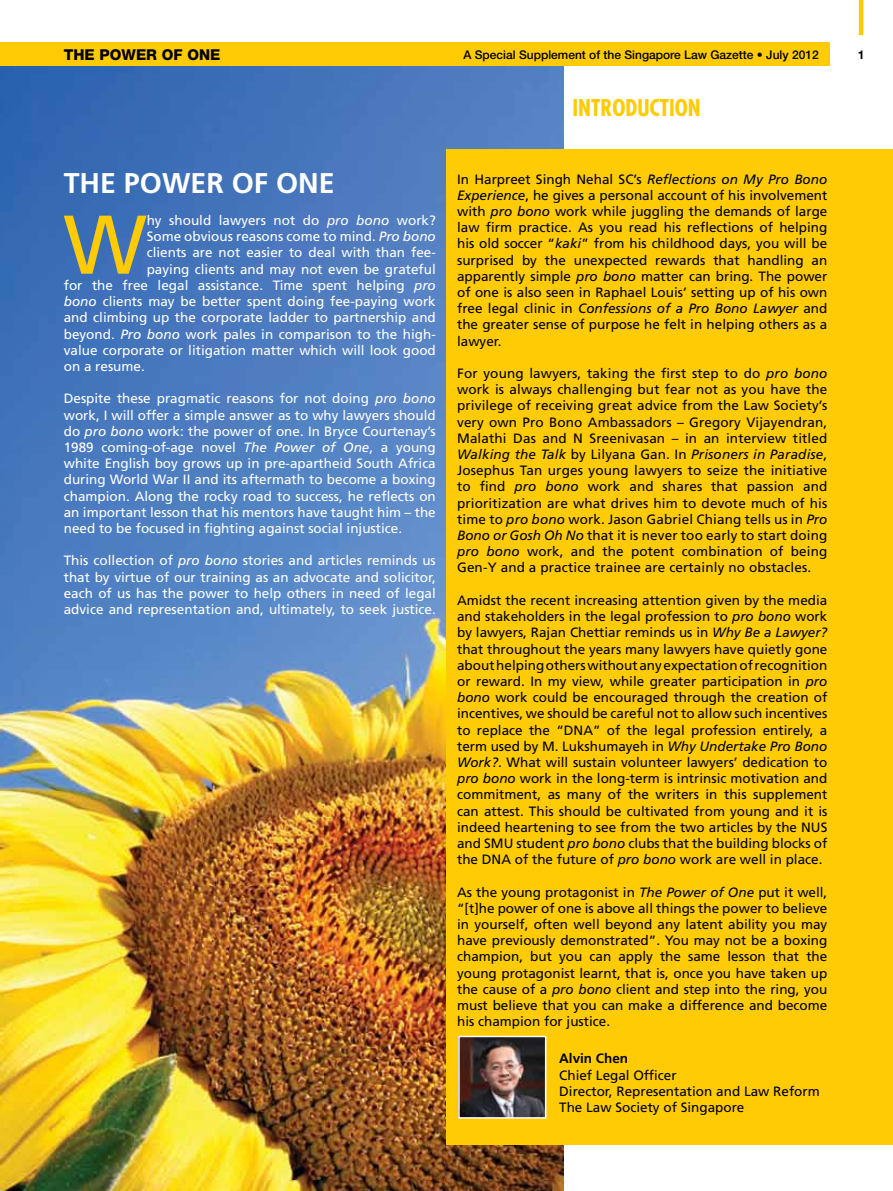
<style>
.page{position:relative;width:893px;height:1191px;background:#fff}
.page>*{position:absolute;margin:0;border:0;box-sizing:border-box;transform-origin:0 0}
.t1{font:83.1px "Frutiger LT Std";color:#ffcb05}
.t2{font:700 28.5px "Frutiger LT Std";color:#fff}
.t3{font:700 condensed 22.5px "Futura Std";color:#ffcb05}
.t4{font:800 15px "Helvetica Neue LT Std";color:#000}
.t5{font:13.5px/16.2px "Frutiger LT Std";color:#000;text-align:justify}
.t6{font:13.5px/16.2px "Frutiger LT Std";color:#fff;text-align:justify}
.t7{font:700 13.5px "Frutiger LT Std";color:#000}
.t8{font:500 12px "Helvetica Neue LT Std";color:#000}
.t9{font:700 12px "Helvetica Neue LT Std";color:#000}
.s1{font-style:italic}
</style>
<div class="page">
<img style="left:0;top:66px;width:563px;height:1125px">
<div style="left:446px;top:149px;width:447px;height:995px;background:#ffcb05"></div>
<img style="left:461px;top:1038px;width:82px;height:77px">
<div style="left:458px;top:1035px;width:88px;height:83px;border:2px solid #fff"></div>
<div style="left:0;top:43px;width:829px;height:23px;background:#ffcb05"></div>
<hr style="left:859px;top:0;width:4px;height:35px;background:#ffcb05">
<p class="t4" style="left:64px;top:45px;width:158px">THE POWER OF ONE</p>
<p class="t8" style="left:463px;top:47px;width:357px">A Special Supplement of the Singapore Law Gazette • July 2012</p>
<p class="t9" style="left:858px;top:47px;width:8px">1</p>
<h3 class="t3" style="left:572px;top:94px;width:130px">INTRODUCTION</h3>
<h2 class="t2" style="left:64px;top:166px;width:272px">THE POWER OF ONE</h2>
<h1 class="t1" style="left:64px;top:196px;width:85px">W</h1>
<p class="t6" style="left:147px;top:212px;width:291px">hy should lawyers not do <span class="s1">pro bono</span> work?</p>
<p class="t6" style="left:147px;top:228px;width:291px">Some obvious reasons come to mind. <span class="s1">Pro bono</span></p>
<p class="t6" style="left:147px;top:245px;width:291px">clients are not easier to deal with than fee-</p>
<p class="t6" style="left:147px;top:261px;width:291px">paying clients and may not even be grateful</p>
<p class="t6" style="left:64px;top:277px;width:374px">for the free legal assistance. Time spent helping <span class="s1">pro</span></p>
<p class="t6" style="left:64px;top:293px;width:374px"><span class="s1">bono</span> clients may be better spent doing fee-paying work</p>
<p class="t6" style="left:64px;top:309px;width:374px">and climbing up the corporate ladder to partnership and</p>
<p class="t6" style="left:64px;top:326px;width:374px">beyond. <span class="s1">Pro bono</span> work pales in comparison to the high-</p>
<p class="t6" style="left:64px;top:342px;width:374px">value corporate or litigation matter which will look good</p>
<p class="t6" style="left:64px;top:358px;width:83px">on a resume.</p>
<p class="t6" style="left:64px;top:390px;width:374px">Despite these pragmatic reasons for not doing <span class="s1">pro bono </span>work, I will offer a simple answer as to why lawyers should do <span class="s1">pro bono</span> work: the power of one. In Bryce Courtenay’s 1989 coming-of-age novel <span class="s1">The Power of One</span>, a young white English boy grows up in pre-apartheid South Africa during World War II and its aftermath to become a boxing champion. Along the rocky road to success, he reflects on an important lesson that his mentors have taught him – the need to be focused in fighting against social injustice.</p>
<p class="t6" style="left:64px;top:552px;width:374px">This collection of <span class="s1">pro bono</span> stories and articles reminds us that by virtue of our training as an advocate and solicitor, each of us has the power to help others in need of legal advice and representation and, ultimately, to seek justice.</p>
<p class="t5" style="left:457px;top:171px;width:372px">In Harpreet Singh Nehal SC’s <span class="s1">Reflections on My Pro Bono Experience</span>, he gives a personal account of his involvement with <span class="s1">pro bono</span> work while juggling the demands of large law firm practice. As you read his reflections of helping his old soccer “<span class="s1">kaki</span>” from his childhood days, you will be surprised by the unexpected rewards that handling an apparently simple <span class="s1">pro bono</span> matter can bring. The power of one is also seen in Raphael Louis’ setting up of his own free legal clinic in <span class="s1">Confessions of a Pro Bono Lawyer</span> and the greater sense of purpose he felt in helping others as a lawyer.</p>
<p class="t5" style="left:457px;top:365px;width:372px">For young lawyers, taking the first step to do <span class="s1">pro bono </span>work is always challenging but fear not as you have the privilege of receiving great advice from the Law Society’s very own Pro Bono Ambassadors – Gregory Vijayendran, Malathi Das and N Sreenivasan – in an interview titled <span class="s1">Walking the Talk</span> by Lilyana Gan. In <span class="s1">Prisoners in Paradise</span>, Josephus Tan urges young lawyers to seize the initiative to find <span class="s1">pro bono</span> work and shares that passion and prioritization are what drives him to devote much of his time to <span class="s1">pro bono</span> work. Jason Gabriel Chiang tells us in <span class="s1">Pro Bono or Gosh Oh No</span> that it is never too early to start doing <span class="s1">pro bono</span> work, and the potent combination of being Gen-Y and a practice trainee are certainly no obstacles.</p>
<p class="t5" style="left:457px;top:592px;width:372px">Amidst the recent increasing attention given by the media and stakeholders in the legal profession to <span class="s1">pro bono</span> work by lawyers, Rajan Chettiar reminds us in <span class="s1">Why Be a Lawyer? </span>that throughout the years many lawyers have quietly gone about helping others without any expectation of recognition or reward. In my view, while greater participation in <span class="s1">pro bono</span> work could be encouraged through the creation of incentives, we should be careful not to allow such incentives to replace the “DNA” of the legal profession entirely, a term used by M. Lukshumayeh in <span class="s1">Why Undertake Pro Bono Work?</span>. What will sustain volunteer lawyers’ dedication to <span class="s1">pro bono</span> work in the long-term is intrinsic motivation and commitment, as many of the writers in this supplement can attest. This should be cultivated from young and it is indeed heartening to see from the two articles by the NUS and SMU student <span class="s1">pro bono</span> clubs that the building blocks of the DNA of the future of <span class="s1">pro bono</span> work are well in place.</p>
<p class="t5" style="left:457px;top:884px;width:372px">As the young protagonist in <span class="s1">The Power of One</span> put it well, “[t]he power of one is above all things the power to believe in yourself, often well beyond any latent ability you may have previously demonstrated”. You may not be a boxing champion, but you can apply the same lesson that the young protagonist learnt, that is, once you have taken up the cause of a <span class="s1">pro bono</span> client and step into the ring, you must believe that you can make a difference and become his champion for justice.</p>
<p class="t7" style="left:559px;top:1050px;width:71px">ALVIN CHEN</p>
<p class="t5" style="left:559px;top:1067px;width:262px;text-align:left">Chief Legal Officer<br>Director, Representation and Law Reform<br>The Law Society of Singapore</p>
</div>
